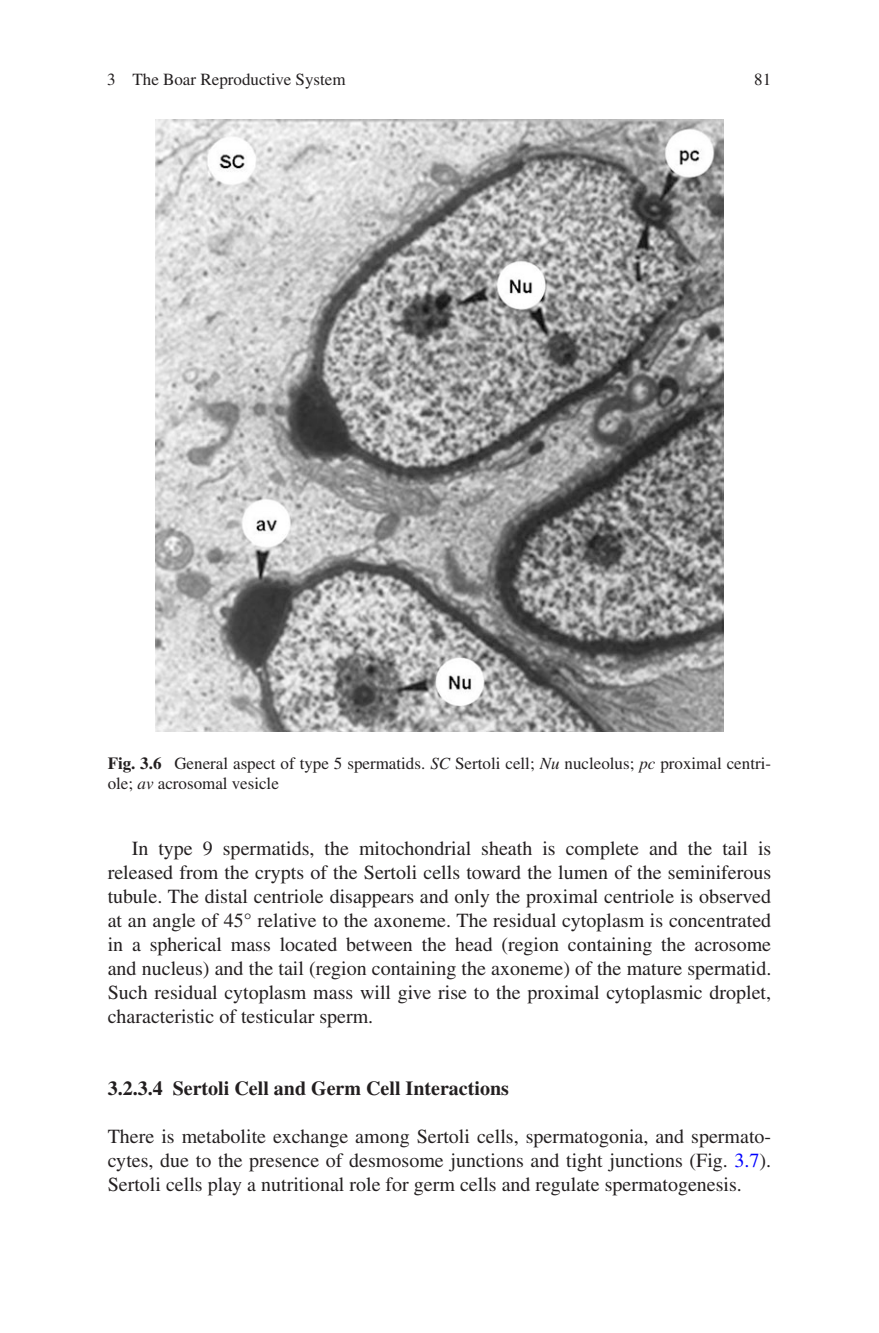
<style>
.page{position:relative;width:879px;height:1333px;background:#fff}
.page>*{position:absolute;margin:0;border:0;box-sizing:border-box;transform-origin:0 0}
.t1{font:20px/24px "Times";color:#231f20;text-align:justify}
.t2{font:700 20px "Times";color:#231f20}
.t3{font:17px/20px "Times";color:#231f20}
.s1{font-weight:700}
.s2{font-style:italic}
.s3{color:#00f}
</style>
<div class="page">
<img style="left:156px;top:119px;width:567px;height:612px">
<p class="t3" style="left:107px;top:69px;width:240px">3 The Boar Reproductive System</p>
<p class="t3" style="left:754px;top:69px;width:18px">81</p>
<p class="t3" style="left:108px;top:753px;width:665px"><span class="s1">Fig. 3.6</span> General aspect of type 5 spermatids. <span class="s2">SC</span> Sertoli cell; <span class="s2">Nu</span> nucleolus; <span class="s2">pc</span> proximal centri&shy;ole; <span class="s2">av</span> acrosomal vesicle</p>
<p class="t1" style="left:108px;top:836px;width:665px;text-indent:24px">In type 9 spermatids, the mitochondrial sheath is complete and the tail is released from the crypts of the Sertoli cells toward the lumen of the seminiferous tubule. The distal centriole disappears and only the proximal centriole is observed at an angle of 45° relative to the axoneme. The residual cytoplasm is concentrated in a spherical mass located between the head (region containing the acrosome and nucleus) and the tail (region containing the axoneme) of the mature spermatid.<br>Such residual cytoplasm mass will give rise to the proximal cytoplasmic droplet, characteristic of testicular sperm.</p>
<p class="t2" style="left:108px;top:1076px;width:403px">3.2.3.4 Sertoli Cell and Germ Cell Interactions</p>
<p class="t1" style="left:108px;top:1124px;width:665px">There is metabolite exchange among Sertoli cells, spermatogonia, and spermato&shy;cytes, due to the presence of desmosome junctions and tight junctions (Fig. <span class="s3">3.7</span>).<br>Sertoli cells play a nutritional role for germ cells and regulate spermatogenesis.</p>
</div>
